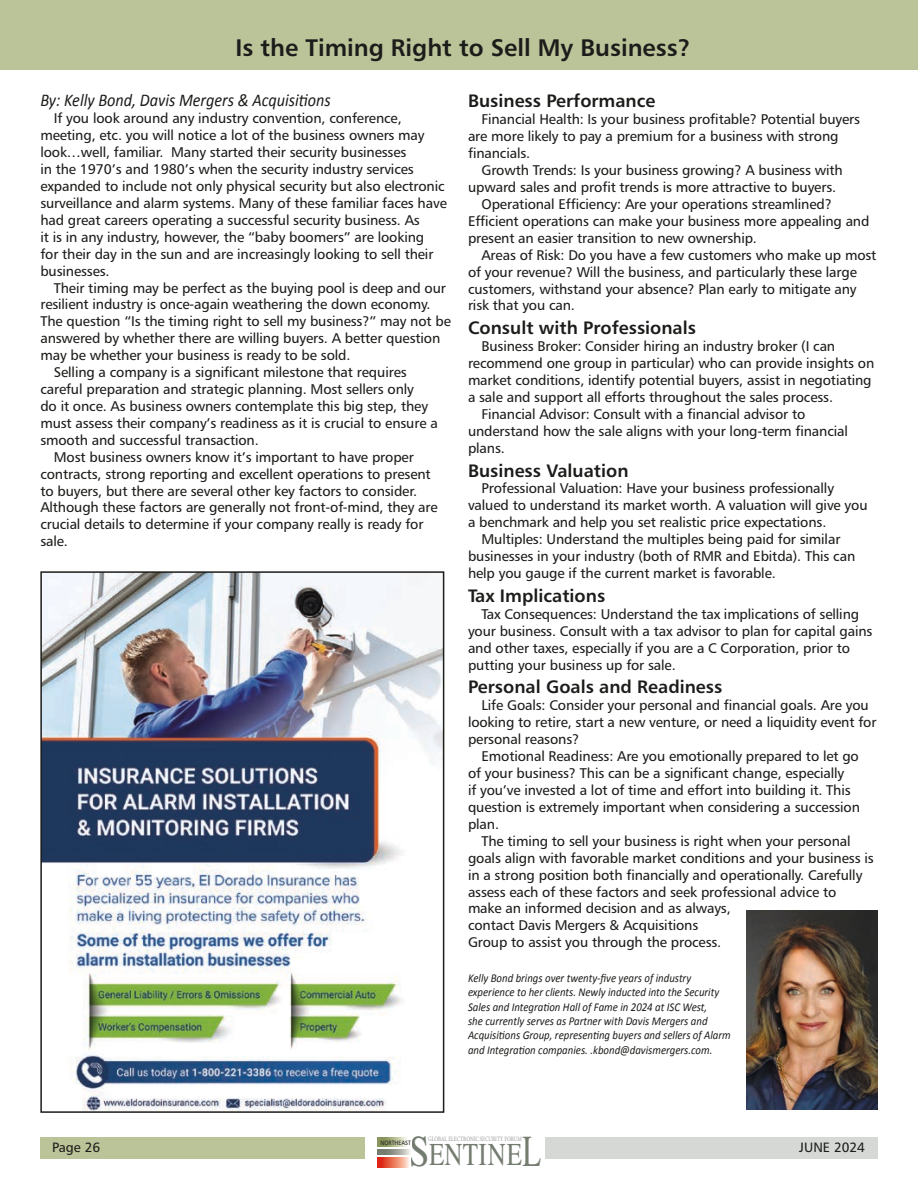
<style>
.page{position:relative;width:918px;height:1188px;background:#fff}
.page>*{position:absolute;margin:0;border:0;box-sizing:border-box;transform-origin:0 0}
.t1{font:31.8px "Times";letter-spacing:.015em;color:#747c70;scale:.79 1}
.t2{font:24px "Humanist 777 BT Bold B";color:#1c1c1a}
.t3{font:18px "Humanist 777 BT Bold B";color:#1c1c1a}
.t4{font:italic 18px "Calibri";color:#1c1c1a;scale:.9 1}
.t5{font:14.1px/17px "Humanist 777 BT Roman B";letter-spacing:-.01em;color:#1c1c1a}
.t6{font:13.5px "Humanist 777 BT Roman B";color:#1c1c1a}
.t7{font:italic 12px/14.4px "Calibri";color:#1c1c1a;scale:.9 1}
.t8{font:6.6px "Minion Pro";color:#979798;scale:.76 1}
.t9{font:6.3px "Humanist 777 BT Roman B";color:#1c1c1a;scale:.89 1}
.s1{font-size:44.25px}
</style>
<div class="page">
<svg style="left:378px;top:1158px;width:31px;height:9px"></svg>
<svg style="left:378px;top:1138px;width:29px;height:9px"></svg>
<svg style="left:378px;top:1150px;width:32px;height:5px"></svg>
<div style="left:0;top:0;width:918px;height:70px;background:#bbc399"></div>
<img style="left:43px;top:574px;width:398px;height:536px">
<div style="left:40px;top:571px;width:404px;height:542px;border:2px solid #1c1c1a"></div>
<img style="left:746px;top:911px;width:132px;height:199px">
<div style="left:545px;top:1137px;width:333px;height:21px;background:#d5d8d4"></div>
<div style="left:40px;top:1137px;width:325px;height:21px;background:#bbc399"></div>
<h2 class="t2" style="left:236px;top:33px;width:457px">Is the Timing Right to Sell My Business?</h2>
<p class="t4" style="left:40px;top:88px;width:324px">By: Kelly Bond, Davis Mergers &amp; Acquisitions</p>
<p class="t5" style="left:40px;top:110px;width:408px;text-indent:13px">If you look around any industry convention, conference, meeting, etc. you will notice a lot of the business owners may look…well, familiar. Many started their security businesses<br>in the 1970’s and 1980’s when the security industry services expanded to include not only physical security but also electronic surveillance and alarm systems. Many of these familiar faces have had great careers operating a successful security business. As<br>it is in any industry, however, the “baby boomers” are looking<br>for their day in the sun and are increasingly looking to sell their businesses.</p>
<p class="t5" style="left:54px;top:279px;width:394px">Their timing may be perfect as the buying pool is deep and our</p>
<p class="t5" style="left:40px;top:296px;width:392px">resilient industry is once-again weathering the down economy.</p>
<p class="t5" style="left:40px;top:313px;width:412px">The question “Is the timing right to sell my business?” may not be</p>
<p class="t5" style="left:40px;top:330px;width:401px">answered by whether there are willing buyers. A better question</p>
<p class="t5" style="left:40px;top:347px;width:312px">may be whether your business is ready to be sold.</p>
<p class="t5" style="left:54px;top:363px;width:354px">Selling a company is a significant milestone that requires</p>
<p class="t5" style="left:40px;top:380px;width:375px">careful preparation and strategic planning. Most sellers only</p>
<p class="t5" style="left:40px;top:397px;width:389px">do it once. As business owners contemplate this big step, they</p>
<p class="t5" style="left:40px;top:414px;width:399px">must assess their company’s readiness as it is crucial to ensure a</p>
<p class="t5" style="left:40px;top:431px;width:220px">smooth and successful transaction.</p>
<p class="t5" style="left:54px;top:448px;width:361px">Most business owners know it’s important to have proper</p>
<p class="t5" style="left:40px;top:465px;width:392px">contracts, strong reporting and excellent operations to present</p>
<p class="t5" style="left:40px;top:482px;width:378px">to buyers, but there are several other key factors to consider.</p>
<p class="t5" style="left:40px;top:499px;width:399px">Although these factors are generally not front-of-mind, they are</p>
<p class="t5" style="left:40px;top:516px;width:385px">crucial details to determine if your company really is ready for</p>
<p class="t5" style="left:40px;top:533px;width:29px">sale.</p>
<p class="t3" style="left:468px;top:90px;width:189px">Business Performance</p>
<p class="t5" style="left:468px;top:111px;width:394px;text-indent:13px">Financial Health: Is your business profitable? Potential buyers are more likely to pay a premium for a business with strong financials.</p>
<p class="t5" style="left:482px;top:161px;width:363px">Growth Trends: Is your business growing? A business with</p>
<p class="t5" style="left:468px;top:178px;width:370px">upward sales and profit trends is more attractive to buyers.</p>
<p class="t5" style="left:482px;top:195px;width:352px">Operational Efficiency: Are your operations streamlined?</p>
<p class="t5" style="left:468px;top:212px;width:403px">Efficient operations can make your business more appealing and</p>
<p class="t5" style="left:468px;top:229px;width:291px">present an easier transition to new ownership.</p>
<p class="t5" style="left:482px;top:246px;width:396px">Areas of Risk: Do you have a few customers who make up most</p>
<p class="t5" style="left:468px;top:263px;width:391px">of your revenue? Will the business, and particularly these large</p>
<p class="t5" style="left:468px;top:280px;width:390px">customers, withstand your absence? Plan early to mitigate any</p>
<p class="t5" style="left:468px;top:297px;width:108px">risk that you can.</p>
<p class="t3" style="left:468px;top:317px;width:229px">Consult with Professionals</p>
<p class="t5" style="left:482px;top:338px;width:355px">Business Broker: Consider hiring an industry broker (I can</p>
<p class="t5" style="left:468px;top:354px;width:408px">recommend one group in particular) who can provide insights on</p>
<p class="t5" style="left:468px;top:371px;width:405px">market conditions, identify potential buyers, assist in negotiating</p>
<p class="t5" style="left:468px;top:388px;width:367px">a sale and support all efforts throughout the sales process.</p>
<p class="t5" style="left:482px;top:405px;width:325px">Financial Advisor: Consult with a financial advisor to</p>
<p class="t5" style="left:468px;top:422px;width:382px">understand how the sale aligns with your long-term financial</p>
<p class="t5" style="left:468px;top:439px;width:38px">plans.</p>
<p class="t3" style="left:468px;top:459px;width:162px">Business Valuation</p>
<p class="t5" style="left:482px;top:480px;width:354px">Professional Valuation: Have your business professionally</p>
<p class="t5" style="left:468px;top:497px;width:401px">valued to understand its market worth. A valuation will give you</p>
<p class="t5" style="left:468px;top:514px;width:360px">a benchmark and help you set realistic price expectations.</p>
<p class="t5" style="left:482px;top:531px;width:360px">Multiples: Understand the multiples being paid for similar</p>
<p class="t5" style="left:468px;top:548px;width:389px">businesses in your industry (both of RMR and Ebitda). This can</p>
<p class="t5" style="left:468px;top:564px;width:309px">help you gauge if the current market is favorable.</p>
<p class="t3" style="left:468px;top:584px;width:139px">Tax Implications</p>
<p class="t5" style="left:468px;top:605px;width:406px;text-indent:13px">Tax Consequences: Understand the tax implications of selling your business. Consult with a tax advisor to plan for capital gains and other taxes, especially if you are a C Corporation, prior to putting your business up for sale.</p>
<p class="t3" style="left:468px;top:676px;width:256px">Personal Goals and Readiness</p>
<p class="t5" style="left:468px;top:697px;width:410px;text-indent:13px">Life Goals: Consider your personal and financial goals. Are you looking to retire, start a new venture, or need a liquidity event for personal reasons?</p>
<p class="t5" style="left:468px;top:747px;width:394px;text-indent:13px">Emotional Readiness: Are you emotionally prepared to let go of your business? This can be a significant change, especially<br>if you’ve invested a lot of time and effort into building it. This question is extremely important when considering a succession plan.</p>
<p class="t5" style="left:468px;top:832px;width:407px;text-indent:13px">The timing to sell your business is right when your personal goals align with favorable market conditions and your business is in a strong position both financially and operationally. Carefully assess each of these factors and seek professional advice to make an informed decision and as always,<br>contact Davis Mergers &amp; Acquisitions<br>Group to assist you through the process.</p>
<p class="t7" style="left:468px;top:970px;width:293px">Kelly Bond brings over twenty-five years of industry experience to her clients. Newly inducted into the Security Sales and Integration Hall of Fame in 2024 at ISC West,<br>she currently serves as Partner with Davis Mergers and Acquisitions Group, representing buyers and sellers of Alarm and Integration companies. .kbond@davismergers.com.</p>
<h1 class="t1" style="left:409px;top:1137px;width:169px"><span class="s1">S</span>ENTINE<span class="s1">L</span></h1>
<p class="t8" style="left:428px;top:1134px;width:125px">GLOBAL ELECTRONIC SECURITY FORUM</p>
<p class="t9" style="left:380px;top:1139px;width:36px">NORTHEAST</p>
<p class="t6" style="left:52px;top:1139px;width:50px">Page 26</p>
<p class="t6" style="left:799px;top:1139px;width:67px">JUNE 2024</p>
</div>
